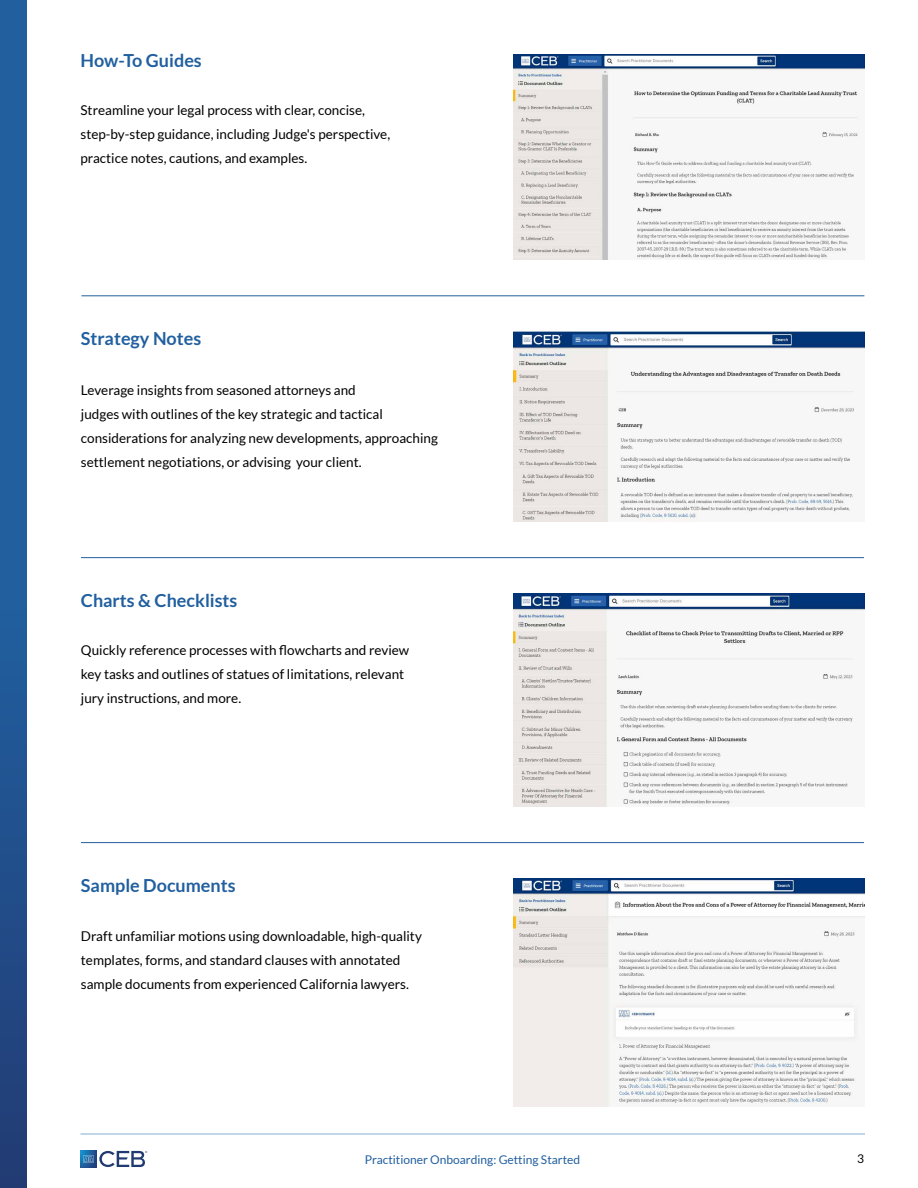
<style>
.page{position:relative;width:918px;height:1188px;background:#fff}
.page>*{position:absolute;margin:0;border:0;box-sizing:border-box;transform-origin:0 0}
.t1{font:700 18px "Lato";color:#215f9f}
.t2{font:13.5px/24px "Lato";color:#000}
.t3{font:12px "Lato";color:#215f9f}
.t4{font:12px "Lato";color:#000}
</style>
<div class="page">
<div style="left:0;top:0;width:27px;height:1188px;background:linear-gradient(to bottom,#2168aa,#22447e)"></div>
<svg style="left:80px;top:1151px;width:3px;height:16px"></svg>
<svg style="left:83px;top:1151px;width:64px;height:16px"></svg>
<hr style="left:80px;top:1134px;width:785px;height:1px;background:#84b1d4">
<img style="left:513px;top:54px;width:351px;height:206px">
<img style="left:513px;top:332px;width:351px;height:190px">
<img style="left:513px;top:594px;width:351px;height:213px">
<img style="left:513px;top:878px;width:351px;height:228px">
<hr style="left:81px;top:557px;width:783px;height:1px;background:#215f9f">
<hr style="left:81px;top:842px;width:783px;height:1px;background:#215f9f">
<hr style="left:81px;top:296px;width:783px;height:1px;background:#215f9f">
<h1 class="t1" style="left:80px;top:51px;width:123px">How-To Guides</h1>
<p class="t2" style="left:80px;top:98px;width:311px">Streamline your legal process with clear, concise, step-by-step guidance, including Judge's perspective, practice notes, cautions, and examples.</p>
<h1 class="t1" style="left:81px;top:328px;width:122px">Strategy Notes</h1>
<p class="t2" style="left:81px;top:378px;width:359px">Leverage insights from seasoned attorneys and<br>judges with outlines of the key strategic and tactical considerations for analyzing new developments, approaching settlement negotiations, or advising your client.</p>
<h1 class="t1" style="left:81px;top:590px;width:158px">Charts &amp; Checklists</h1>
<p class="t2" style="left:81px;top:638px;width:330px">Quickly reference processes with flowcharts and review key tasks and outlines of statues of limitations, relevant jury instructions, and more.</p>
<h1 class="t1" style="left:81px;top:875px;width:156px">Sample Documents</h1>
<p class="t2" style="left:81px;top:924px;width:342px">Draft unfamiliar motions using downloadable, high-quality templates, forms, and standard clauses with annotated sample documents from experienced California lawyers.</p>
<p class="t3" style="left:365px;top:1153px;width:217px">Practitioner Onboarding: Getting Started</p>
<p class="t4" style="left:857px;top:1152px;width:8px">3</p>
</div>
